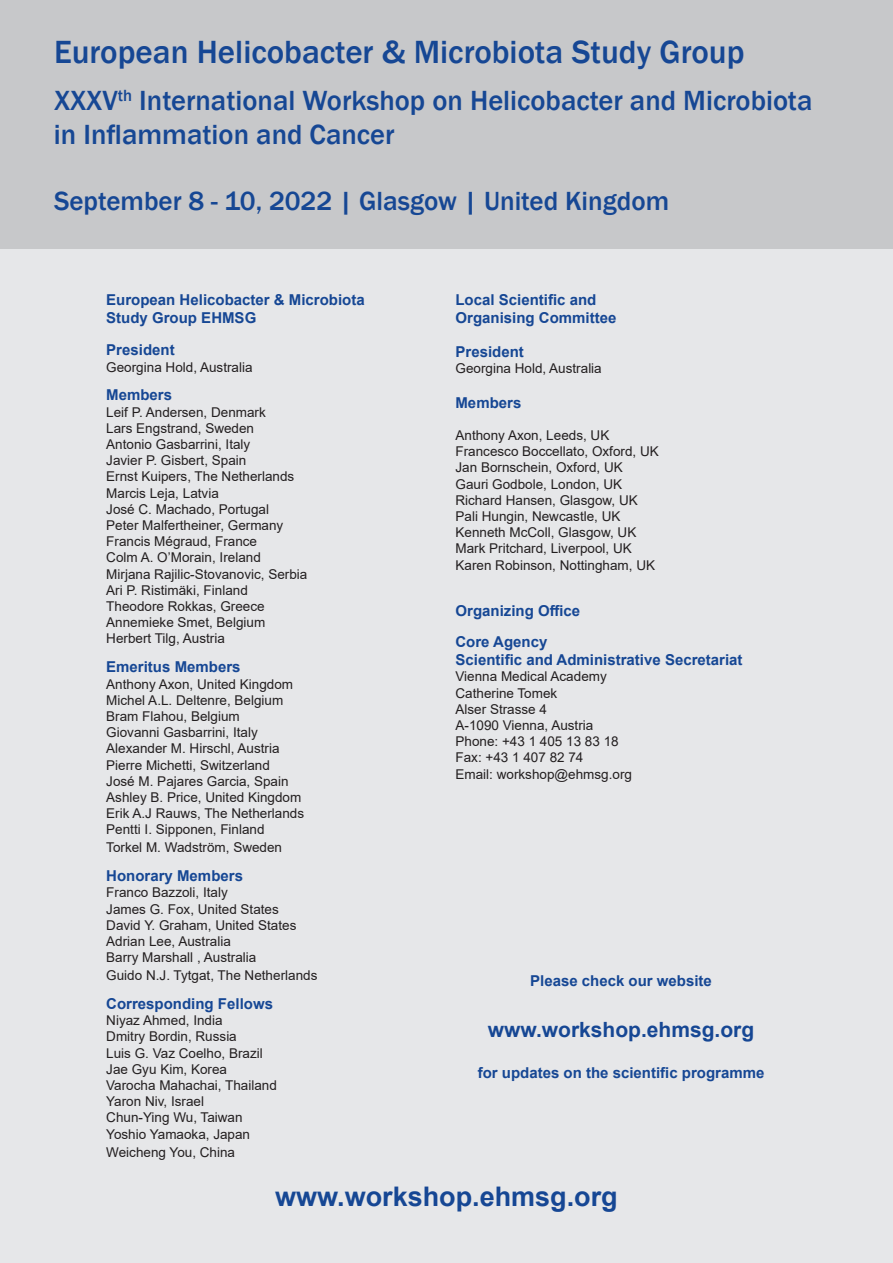
<style>
.page{position:relative;width:893px;height:1263px;background:#fff}
.page>*{position:absolute;margin:0;border:0;box-sizing:border-box;transform-origin:0 0}
.t1{font:500 33px "Franklin Gothic";color:#164794}
.t2{font:500 28.5px/34.2px "Franklin Gothic";color:#164794}
.t3{font:500 27px "Franklin Gothic";color:#164794}
.t4{font:700 27px "Arial";color:#164794}
.t5{font:700 21px "Arial";color:#164794}
.t6{font:700 15px/18px "Arial";color:#164794}
.t7{font:13.5px/16.2px "Arial";color:#231f20}
</style>
<div class="page">
<div style="left:0;top:232px;width:893px;height:1031px;background:#e6e7e9"></div>
<div style="left:0;top:0;width:893px;height:248px;background:#c7c8ca"></div>
<h1 class="t1" style="left:54px;top:32px;width:692px">European Helicobacter &amp; Microbiota Study Group</h1>
<h2 class="t2" style="left:54px;top:84px;width:760px">XXXV<sup>th</sup> International Workshop on Helicobacter and Microbiota in Inflammation and Cancer</h2>
<h3 class="t3" style="left:54px;top:185px;width:617px">September 8 - 10, 2022 | Glasgow | United Kingdom</h3>
<p class="t6" style="left:106px;top:291px;width:260px">European Helicobacter &amp; Microbiota<br>Study Group EHMSG</p>
<p class="t6" style="left:106px;top:341px;width:70px">President</p>
<p class="t7" style="left:106px;top:359px;width:148px">Georgina Hold, Australia</p>
<p class="t6" style="left:106px;top:386px;width:67px">Members</p>
<p class="t7" style="left:106px;top:404px;width:203px">Leif P. Andersen, Denmark<br>Lars Engstrand, Sweden<br>Antonio Gasbarrini, Italy<br>Javier P. Gisbert, Spain<br>Ernst Kuipers, The Netherlands<br>Marcis Leja, Latvia<br>José C. Machado, Portugal<br>Peter Malfertheiner, Germany<br>Francis Mégraud, France<br>Colm A. O’Morain, Ireland<br>Mirjana Rajilic-Stovanovic, Serbia<br>Ari P. Ristimäki, Finland<br>Theodore Rokkas, Greece<br>Annemieke Smet, Belgium<br>Herbert Tilg, Austria</p>
<p class="t6" style="left:106px;top:658px;width:136px">Emeritus Members</p>
<p class="t7" style="left:106px;top:675px;width:199px">Anthony Axon, United Kingdom<br>Michel A.L. Deltenre, Belgium<br>Bram Flahou, Belgium<br>Giovanni Gasbarrini, Italy<br>Alexander M. Hirschl, Austria<br>Pierre Michetti, Switzerland<br>José M. Pajares Garcia, Spain<br>Ashley B. Price, United Kingdom<br>Erik A.J Rauws, The Netherlands<br>Pentti I. Sipponen, Finland</p>
<p class="t7" style="left:106px;top:839px;width:177px">Torkel M. Wadström, Sweden</p>
<p class="t6" style="left:106px;top:867px;width:138px">Honorary Members</p>
<p class="t7" style="left:106px;top:884px;width:192px">Franco Bazzoli, Italy<br>James G. Fox, United States<br>David Y. Graham, United States<br>Adrian Lee, Australia<br>Barry Marshall , Australia</p>
<p class="t7" style="left:106px;top:967px;width:213px">Guido N.J. Tytgat, The Netherlands</p>
<p class="t6" style="left:106px;top:995px;width:168px">Corresponding Fellows</p>
<p class="t7" style="left:106px;top:1012px;width:172px">Niyaz Ahmed, India<br>Dmitry Bordin, Russia<br>Luis G. Vaz Coelho, Brazil<br>Jae Gyu Kim, Korea<br>Varocha Mahachai, Thailand<br>Yaron Niv, Israel<br>Chun-Ying Wu, Taiwan<br>Yoshio Yamaoka, Japan</p>
<p class="t7" style="left:106px;top:1143px;width:130px">Weicheng You, China</p>
<p class="t6" style="left:455px;top:291px;width:162px">Local Scientific and<br>Organising Committee</p>
<p class="t6" style="left:455px;top:343px;width:70px">President</p>
<p class="t7" style="left:455px;top:360px;width:148px">Georgina Hold, Australia</p>
<p class="t6" style="left:455px;top:394px;width:67px">Members</p>
<p class="t7" style="left:455px;top:427px;width:205px">Anthony Axon, Leeds, UK<br>Francesco Boccellato, Oxford, UK<br>Jan Bornschein, Oxford, UK<br>Gauri Godbole, London, UK<br>Richard Hansen, Glasgow, UK<br>Pali Hungin, Newcastle, UK<br>Kenneth McColl, Glasgow, UK<br>Mark Pritchard, Liverpool, UK<br>Karen Robinson, Nottingham, UK</p>
<p class="t6" style="left:455px;top:596px;width:126px;line-height:30.6px">Organizing Office<br>Core Agency</p>
<p class="t6" style="left:455px;top:651px;width:289px">Scientific and Administrative Secretariat</p>
<p class="t7" style="left:455px;top:668px;width:178px">Vienna Medical Academy<br>Catherine Tomek<br>Alser Strasse 4<br>A-1090 Vienna, Austria<br>Phone: +43 1 405 13 83 18<br>Fax: +43 1 407 82 74<br>Email: workshop@ehmsg.org</p>
<p class="t6" style="left:530px;top:971px;width:183px">Please check our website</p>
<h3 class="t5" style="left:488px;top:1015px;width:268px">www.workshop.ehmsg.org</h3>
<p class="t6" style="left:478px;top:1063px;width:288px">for updates on the scientific programme</p>
<h3 class="t4" style="left:275px;top:1177px;width:344px">www.workshop.ehmsg.org</h3>
</div>
